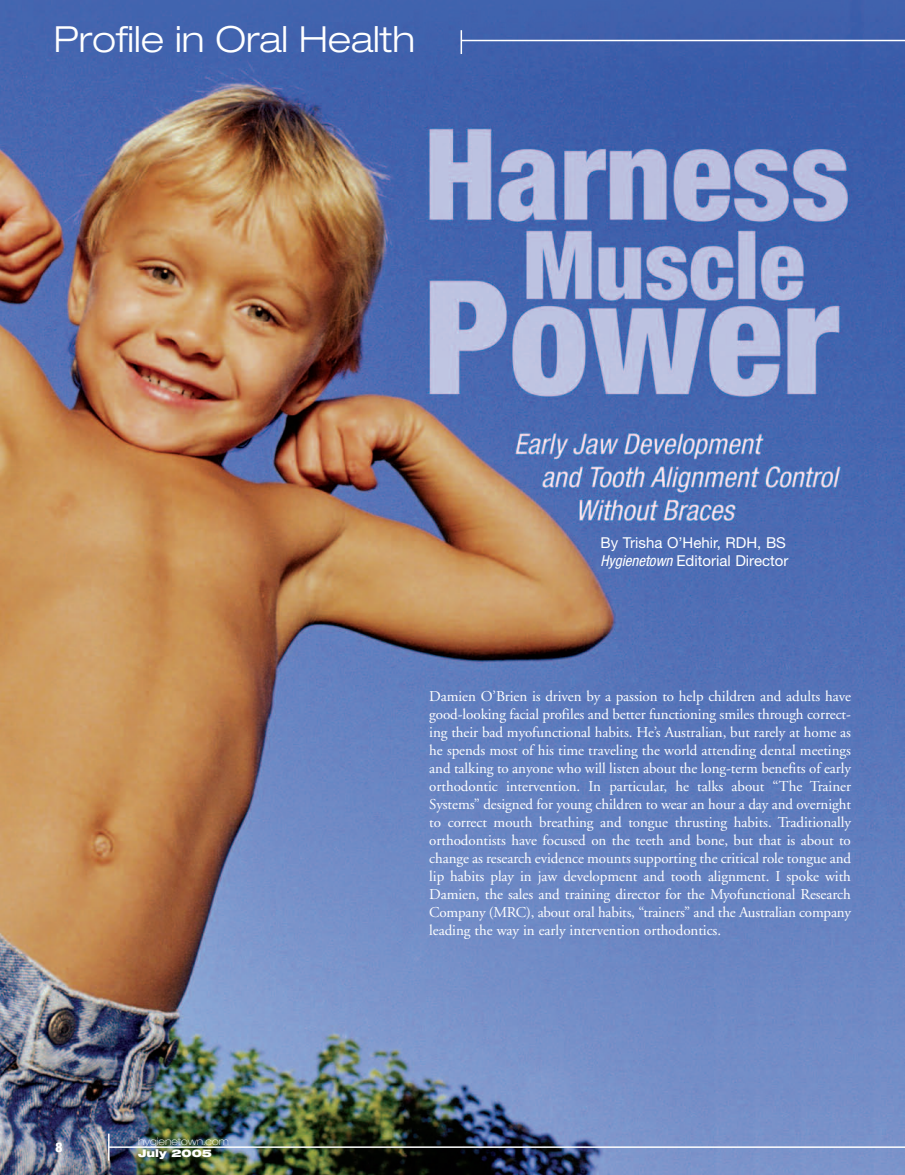
<style>
.page{position:relative;width:905px;height:1175px;background:#fff}
.page>*{position:absolute;margin:0;border:0;box-sizing:border-box;transform-origin:0 0}
.t1{font:300 expanded 36px "Helvetica Neue";color:#fff}
.t2{font:15px/18px "Adobe Garamond";letter-spacing:-.005em;color:#fff;text-align:justify}
.t3{font:15px/18px "Helvetica Neue";color:#fff}
.t4{font:900 condensed 13.5px "Helvetica Neue";color:#fff}
.t5{font:100 expanded 10.5px "Helvetica Neue";color:#fff}
.t6{font:900 expanded 10.5px "Helvetica Neue";color:#fff}
.s1{font-style:italic;font-stretch:condensed}
</style>
<div class="page">
<img style="left:0;top:0;width:904px;height:1174px">
<hr style="left:461px;top:40px;width:443px;height:1px;background:#fff">
<svg style="left:108px;top:1133px;width:1px;height:27px"></svg>
<hr style="left:109px;top:1146px;width:795px;height:1px;background:#fff">
<hr style="left:460px;top:30px;width:2px;height:24px;background:#fff">
<h1 class="t1" style="left:53px;top:18px;width:363px">Profile in Oral Health</h1>
<p class="t4" style="left:56px;top:1138px;width:9px">8</p>
<p class="t5" style="left:138px;top:1134px;width:92px">hygienetown.com</p>
<p class="t6" style="left:138px;top:1146px;width:75px">July 2005</p>
<p class="t3" style="left:600px;top:533px;width:189px">By Trisha O’Hehir, RDH, BS<br><span class="s1">Hygienetown</span> Editorial Director</p>
<p class="t2" style="left:429px;top:688px;width:423px">Damien O’Brien is driven by a passion to help children and adults have good-looking facial profiles and better functioning smiles through correct&shy;ing their bad myofunctional habits. He’s Australian, but rarely at home as he spends most of his time traveling the world attending dental meetings and talking to anyone who will listen about the long-term benefits of early orthodontic intervention. In particular, he talks about “The Trainer Systems” designed for young children to wear an hour a day and overnight to correct mouth breathing and tongue thrusting habits. Traditionally orthodontists have focused on the teeth and bone, but that is about to change as research evidence mounts supporting the critical role tongue and lip habits play in jaw development and tooth alignment. I spoke with Damien, the sales and training director for the Myofunctional Research Company (MRC), about oral habits, “trainers” and the Australian company leading the way in early intervention orthodontics.</p>
</div>
